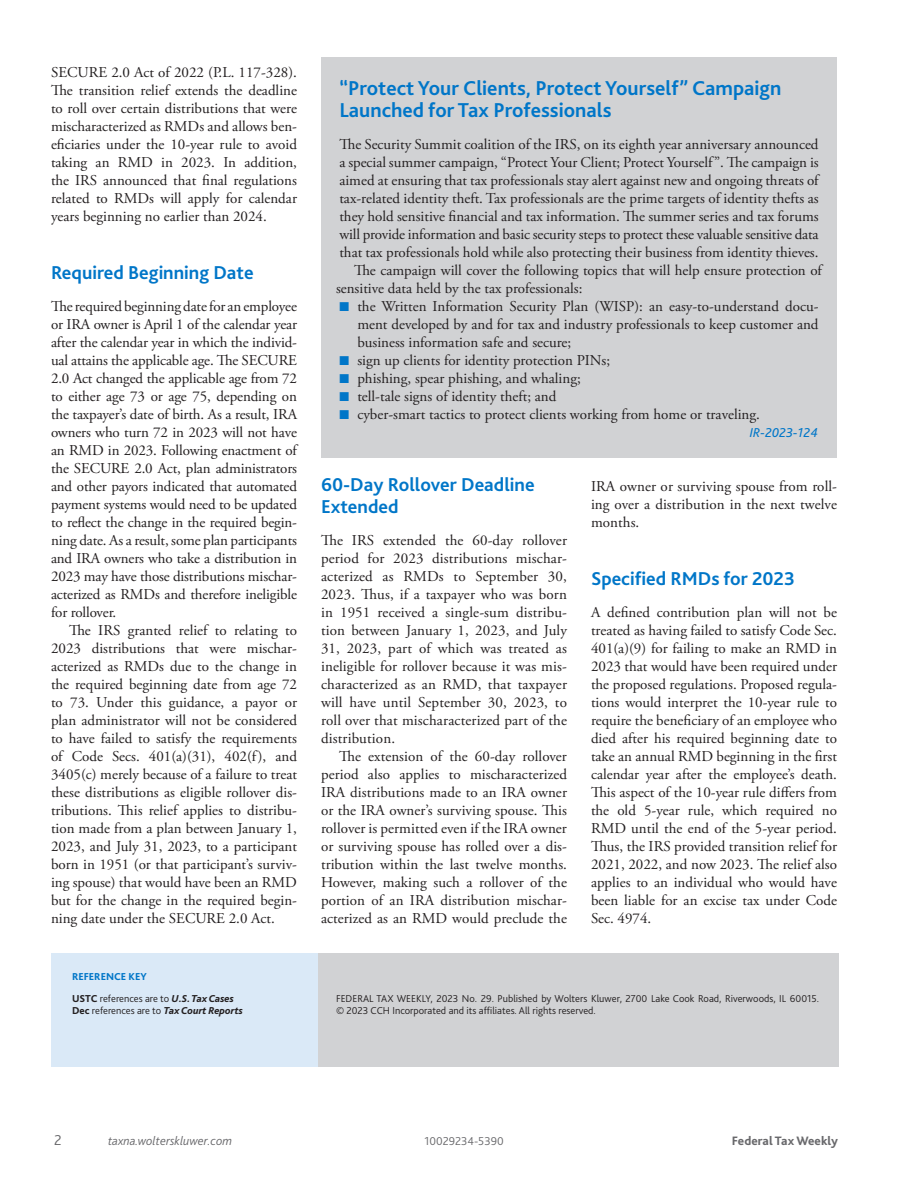
<style>
.page{position:relative;width:918px;height:1188px;background:#fff}
.page>*{position:absolute;margin:0;border:0;box-sizing:border-box;transform-origin:0 0}
.t1{font:700 21px/22.5px "Bliss 2";color:#0076c8}
.t2{font:700 19.5px/22.5px "Bliss 2";color:#0076c8}
.t3{font:15px/18px "Adobe Garamond Pro";color:#231f20;text-align:justify}
.t4{font:300 15px "Bliss 2";color:#69696c}
.t5{font:italic 13.5px "Bliss 2";color:#0076c8}
.t6{font:italic 300 12.75px "Bliss 2";color:#69696c}
.t7{font:800 12.75px "Bliss 2";color:#69696c}
.t8{font:300 12px "Bliss 2";color:#69696c}
.t9{font:300 10.5px/12.6px "Bliss 2";color:#231f20}
.s1{font-weight:800;color:#0076c8}
.s2{font-weight:800}
.s3{font-weight:800;font-style:italic}
.s4{color:#0076c8}
</style>
<div class="page">
<div style="left:321px;top:57px;width:516px;height:83px;background:#d1d2d4"></div>
<div style="left:321px;top:119px;width:516px;height:160px;background:#d1d2d4"></div>
<div style="left:321px;top:249px;width:516px;height:63px;background:#d1d2d4"></div>
<div style="left:321px;top:281px;width:516px;height:88px;background:#d1d2d4"></div>
<div style="left:321px;top:353px;width:516px;height:52px;background:#d1d2d4"></div>
<div style="left:321px;top:389px;width:516px;height:52px;background:#d1d2d4"></div>
<div style="left:321px;top:424px;width:516px;height:34px;background:#d1d2d4"></div>
<div style="left:51px;top:953px;width:267px;height:113px;background:#dae9f7"></div>
<div style="left:318px;top:953px;width:520px;height:113px;background:#d1d2d4"></div>
<p class="t3" style="left:51px;top:63px;width:248px">SECURE 2.0 Act of 2022 (P.L. 117-328).<br>The transition relief extends the deadline to roll over certain distributions that were mischaracterized as RMDs and allows ben&shy;eficiaries under the 10-year rule to avoid taking an RMD in 2023. In addition, the IRS announced that final regulations related to RMDs will apply for calendar years beginning no earlier than 2024.</p>
<h2 class="t2" style="left:51px;top:261px;width:204px">Required Beginning Date</h2>
<p class="t3" style="left:51px;top:297px;width:248px">The required beginning date for an employee or IRA owner is April 1 of the calendar year after the calendar year in which the individ&shy;ual attains the applicable age. The SECURE 2.0 Act changed the applicable age from 72 to either age 73 or age 75, depending on the taxpayer’s date of birth. As a result, IRA owners who turn 72 in 2023 will not have an RMD in 2023. Following enactment of the SECURE 2.0 Act, plan administrators and other payors indicated that automated payment systems would need to be updated to reflect the change in the required begin&shy;ning date. As a result, some plan participants and IRA owners who take a distribution in 2023 may have those distributions mischar&shy;acterized as RMDs and therefore ineligible for rollover.</p>
<p class="t3" style="left:51px;top:621px;width:248px;text-indent:18px">The IRS granted relief to relating to 2023 distributions that were mischar&shy;acterized as RMDs due to the change in the required beginning date from age 72 to 73. Under this guidance, a payor or plan administrator will not be considered to have failed to satisfy the requirements of Code Secs. 401(a)(31), 402(f), and 3405(c) merely because of a failure to treat these distributions as eligible rollover dis&shy;tributions. This relief applies to distribu&shy;tion made from a plan between January 1, 2023, and July 31, 2023, to a participant born in 1951 (or that participant’s surviv&shy;ing spouse) that would have been an RMD but for the change in the required begin&shy;ning date under the SECURE 2.0 Act.</p>
<p class="t9" style="left:72px;top:966px;width:163px;line-height:21.6px"><span class="s1">REFERENCE KEY<br></span><span class="s2">USTC</span> references are to <span class="s3">U.S. Tax Cases</span></p>
<p class="t9" style="left:72px;top:1004px;width:172px"><span class="s2">Dec</span> references are to <span class="s3">Tax Court Reports</span></p>
<h1 class="t1" style="left:339px;top:76px;width:444px">“Protect Your Clients, Protect Yourself” Campaign<br>Launched for Tax Professionals</h1>
<p class="t3" style="left:339px;top:135px;width:481px">The Security Summit coalition of the IRS, on its eighth year anniversary announced</p>
<p class="t3" style="left:339px;top:153px;width:481px">a special summer campaign, “Protect Your Client; Protect Yourself”. The campaign is</p>
<p class="t3" style="left:339px;top:171px;width:481px">aimed at ensuring that tax professionals stay alert against new and ongoing threats of</p>
<p class="t3" style="left:339px;top:189px;width:481px">tax-related identity theft. Tax professionals are the prime targets of identity thefts as</p>
<p class="t3" style="left:339px;top:207px;width:481px">they hold sensitive financial and tax information. The summer series and tax forums</p>
<p class="t3" style="left:339px;top:225px;width:481px">will provide information and basic security steps to protect these valuable sensitive data</p>
<p class="t3" style="left:339px;top:243px;width:481px">that tax professionals hold while also protecting their business from identity thieves.</p>
<p class="t3" style="left:354px;top:261px;width:469px">The campaign will cover the following topics that will help ensure protection of</p>
<p class="t3" style="left:336px;top:279px;width:248px">sensitive data held by the tax professionals:</p>
<p class="t3" style="left:357px;top:297px;width:463px;text-indent:-18px"><span class="s4">■</span> the Written Information Security Plan (WISP): an easy-to-understand docu&shy;ment developed by and for tax and industry professionals to keep customer and business information safe and secure;</p>
<p class="t3" style="left:339px;top:351px;width:272px"><span class="s4">■</span> sign up clients for identity protection PINs;</p>
<p class="t3" style="left:339px;top:369px;width:243px"><span class="s4">■</span> phishing, spear phishing, and whaling;</p>
<p class="t3" style="left:339px;top:387px;width:219px"><span class="s4">■</span> tell-tale signs of identity theft; and</p>
<p class="t3" style="left:339px;top:405px;width:422px"><span class="s4">■</span> cyber-smart tactics to protect clients working from home or traveling.</p>
<p class="t5" style="left:750px;top:424px;width:70px">IR-2023-124</p>
<h2 class="t2" style="left:321px;top:472px;width:215px">60-Day Rollover Deadline<br>Extended</h2>
<p class="t3" style="left:321px;top:531px;width:248px">The IRS extended the 60-day rollover period for 2023 distributions mischar&shy;acterized as RMDs to September 30, 2023. Thus, if a taxpayer who was born in 1951 received a single-sum distribu&shy;tion between January 1, 2023, and July 31, 2023, part of which was treated as ineligible for rollover because it was mis&shy;characterized as an RMD, that taxpayer will have until September 30, 2023, to roll over that mischaracterized part of the distribution.</p>
<p class="t3" style="left:321px;top:747px;width:248px;text-indent:18px">The extension of the 60-day rollover period also applies to mischaracterized IRA distributions made to an IRA owner or the IRA owner’s surviving spouse. This rollover is permitted even if the IRA owner or surviving spouse has rolled over a dis&shy;tribution within the last twelve months.<br>However, making such a rollover of the portion of an IRA distribution mischar&shy;acterized as an RMD would preclude the</p>
<p class="t3" style="left:591px;top:477px;width:248px">IRA owner or surviving spouse from roll&shy;ing over a distribution in the next twelve months.</p>
<h2 class="t2" style="left:591px;top:567px;width:205px">Specified RMDs for 2023</h2>
<p class="t3" style="left:591px;top:603px;width:248px">A defined contribution plan will not be treated as having failed to satisfy Code Sec.<br>401(a)(9) for failing to make an RMD in 2023 that would have been required under the proposed regulations. Proposed regula&shy;tions would interpret the 10-year rule to require the beneficiary of an employee who died after his required beginning date to take an annual RMD beginning in the first calendar year after the employee’s death.<br>This aspect of the 10-year rule differs from the old 5-year rule, which required no RMD until the end of the 5-year period.<br>Thus, the IRS provided transition relief for 2021, 2022, and now 2023. The relief also applies to an individual who would have been liable for an excise tax under Code Sec. 4974.</p>
<p class="t9" style="left:336px;top:992px;width:485px">FEDERAL TAX WEEKLY, 2023 No. 29. Published by Wolters Kluwer, 2700 Lake Cook Road, Riverwoods, IL 60015. © 2023 CCH Incorporated and its affiliates. All rights reserved.</p>
<p class="t4" style="left:54px;top:1131px;width:9px">2</p>
<p class="t6" style="left:108px;top:1133px;width:126px">taxna.wolterskluwer.com</p>
<p class="t8" style="left:425px;top:1134px;width:81px">10029234-5390</p>
<p class="t7" style="left:732px;top:1133px;width:108px">Federal Tax Weekly</p>
</div>
